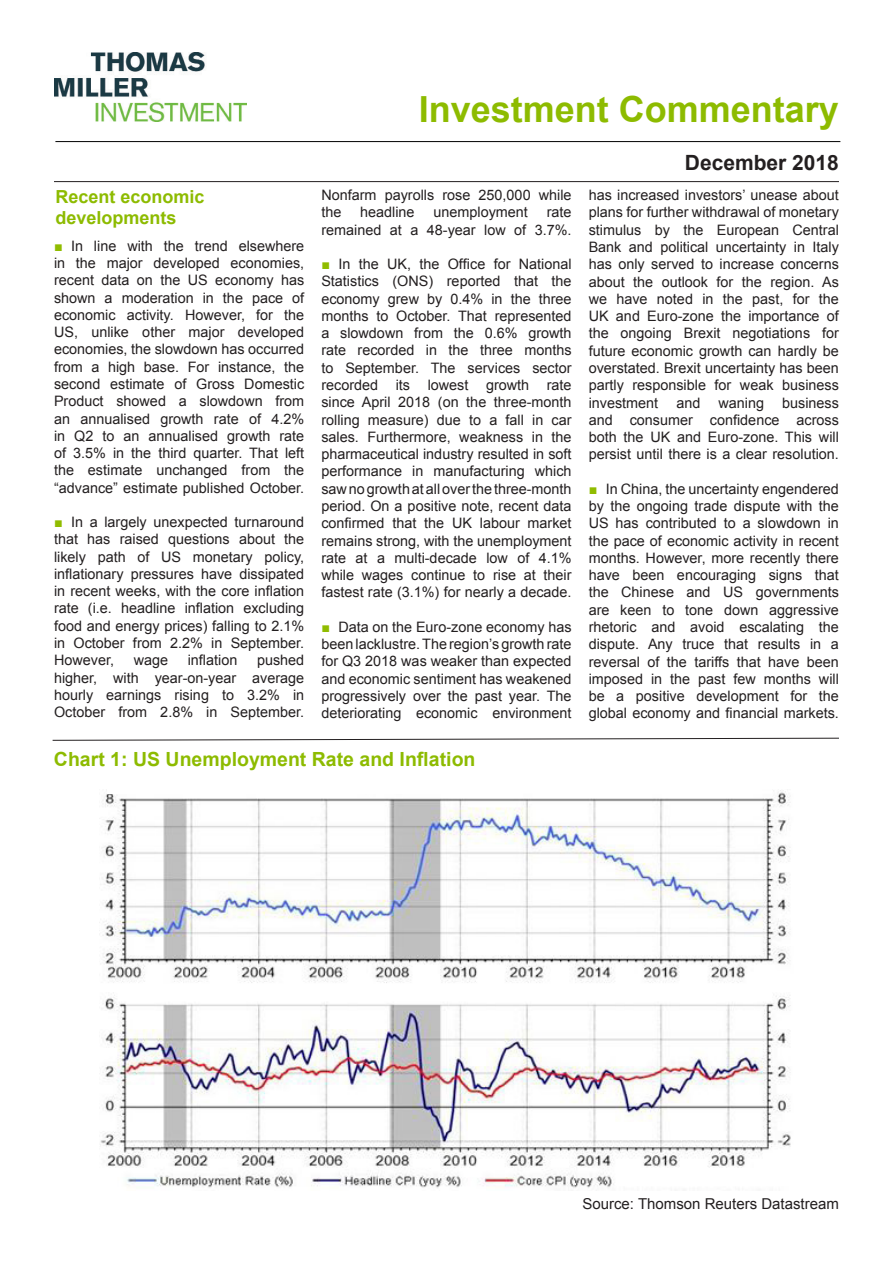
<style>
.page{position:relative;width:893px;height:1263px;background:#fff}
.page>*{position:absolute;margin:0;border:0;box-sizing:border-box;transform-origin:0 0}
.t1{font:700 36px "Arial";color:#8dbb00}
.t2{font:700 21px "Arial";color:#231f20}
.t3{font:700 19.5px "Arial";color:#8dbb00}
.Headings{font:700 18px/21.6px "Arial";color:#8dbb00}
.Main_text{font:15px "Arial";color:#231f20}
.t4{font:14.4px/17.2px "Arial";color:#231f20;text-align:justify}
.s1{color:#90bc00}
</style>
<div class="page">
<img style="left:54px;top:52px;width:193px;height:70px">
<hr style="left:55px;top:141px;width:785px;height:1px;background:#000">
<hr style="left:54px;top:181px;width:785px;height:1px;background:#231f20">
<img style="left:99px;top:790px;width:692px;height:398px">
<svg style="left:52px;top:737px;width:787px;height:4px"></svg>
<div style="left:107px;top:777px;width:309px;height:17px;background:#fff"></div>
<p class="Headings" style="left:55px;top:186px;width:151px">Recent economic developments</p>
<p class="t4" style="left:54px;top:237px;width:252px"><span class="s1">■</span> In line with the trend elsewhere in the major developed economies, recent data on the US economy has shown a moderation in the pace of economic activity. However, for the US, unlike other major developed economies, the slowdown has occurred from a high base. For instance, the second estimate of Gross Domestic Product showed a slowdown from an annualised growth rate of 4.2% in Q2 to an annualised growth rate of 3.5% in the third quarter. That left the estimate unchanged from the “advance” estimate published October.</p>
<p class="t4" style="left:54px;top:513px;width:252px"><span class="s1">■</span> In a largely unexpected turnaround that has raised questions about the likely path of US monetary policy, inflationary pressures have dissipated in recent weeks, with the core inflation rate (i.e. headline inflation excluding food and energy prices) falling to 2.1% in October from 2.2% in September.<br>However,</p>
<p class="t4" style="left:134px;top:652px;width:36px">wage</p>
<p class="t4" style="left:188px;top:652px;width:51px">inflation</p>
<p class="t4" style="left:54px;top:652px;width:252px;text-indent:203px">pushed higher, with year-on-year average hourly earnings rising to 3.2% in October from 2.8% in September.</p>
<p class="t1" style="left:419px;top:85px;width:422px">Investment Commentary</p>
<p class="t2" style="left:685px;top:149px;width:156px">December 2018</p>
<p class="t4" style="left:321px;top:187px;width:252px">Nonfarm payrolls rose 250,000 while the</p>
<p class="t4" style="left:360px;top:204px;width:56px">headline</p>
<p class="t4" style="left:433px;top:204px;width:96px">unemployment</p>
<p class="t4" style="left:321px;top:204px;width:252px;text-align:right">rate<br>remained at a 48-year low of 3.7%.</p>
<p class="t4" style="left:321px;top:255px;width:252px"><span class="s1">■</span> In the UK, the Office for National Statistics (ONS) reported that the economy grew by 0.4% in the three months to October. That represented a slowdown from the 0.6% growth rate recorded in the three months to September. The services sector recorded its lowest growth rate since April 2018 (on the three-month rolling measure) due to a fall in car sales. Furthermore, weakness in the pharmaceutical industry resulted in soft performance in manufacturing which saw no growth at all over the three-month period. On a positive note, recent data confirmed that the UK labour market remains strong, with the unemployment rate at a multi-decade low of 4.1% while wages continue to rise at their fastest rate (3.1%) for nearly a decade.</p>
<p class="t4" style="left:321px;top:618px;width:252px"><span class="s1">■</span> Data on the Euro-zone economy has been lacklustre. The region’s growth rate for Q3 2018 was weaker than expected and economic sentiment has weakened progressively over the past year. The deteriorating economic environment</p>
<p class="t4" style="left:589px;top:187px;width:252px">has increased investors’ unease about plans for further withdrawal of monetary stimulus by the European Central Bank and political uncertainty in Italy has only served to increase concerns about the outlook for the region. As we have noted in the past, for the UK and Euro-zone the importance of the ongoing Brexit negotiations for future economic growth can hardly be overstated. Brexit uncertainty has been partly responsible for weak business investment</p>
<p class="t4" style="left:589px;top:394px;width:252px;text-indent:193px">business and consumer confidence across both the UK and Euro-zone. This will persist until there is a clear resolution.</p>
<p class="t4" style="left:589px;top:480px;width:252px"><span class="s1">■</span> In China, the uncertainty engendered by the ongoing trade dispute with the US has contributed to a slowdown in the pace of economic activity in recent months. However, more recently there have been encouraging signs that the Chinese and US governments are keen to tone down aggressive rhetoric and avoid escalating the dispute. Any truce that results in a reversal of the tariffs that have been imposed in the past few months will be a positive development for the global economy and financial markets.</p>
<p class="t4" style="left:676px;top:394px;width:26px">and</p>
<p class="t4" style="left:718px;top:394px;width:47px">waning</p>
<p class="t3" style="left:54px;top:746px;width:423px">Chart 1: US Unemployment Rate and Inflation</p>
<p class="Main_text" style="left:582px;top:1194px;width:258px">Source: Thomson Reuters Datastream</p>
</div>
